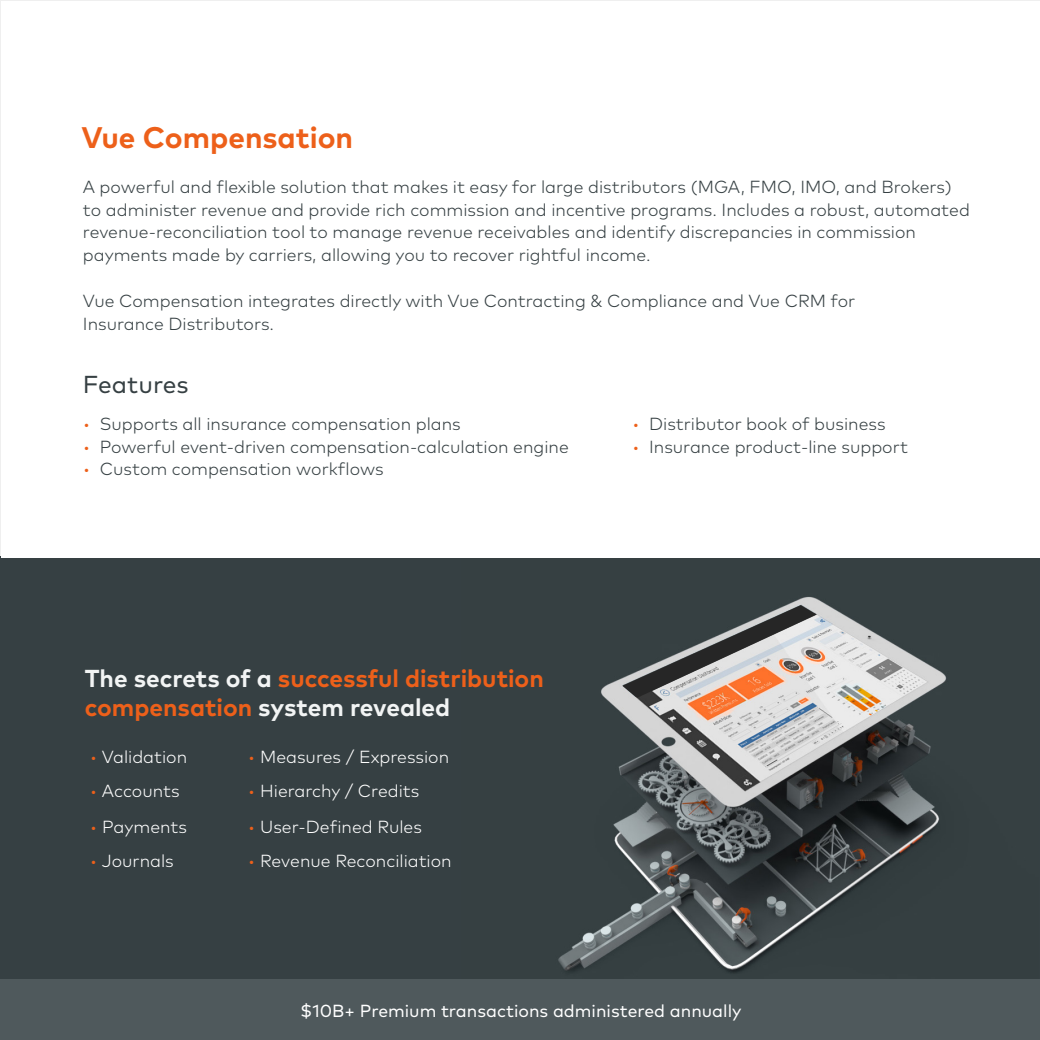
<style>
.page{position:relative;width:1040px;height:1040px;background:#fff}
.page>*{position:absolute;margin:0;border:0;box-sizing:border-box;transform-origin:0 0}
.t1{font:700 29.75px "Mark Pro";color:#ed601a}
.t2{font:700 24.5px/29.8px "Mark Pro";color:#ed601a}
.t3{font:24.5px "Mark Pro";color:#364043}
.t4{font:300 17.5px/22.8px "Mark Pro";color:#364043}
.t5{font:300 17.5px "Mark Pro";color:#fff}
.t6{font:17.5px "Mark Pro";color:#fff}
.s1{color:#ed601a}
.s2{color:#f2f4f4}
</style>
<div class="page">
<div style="left:0;top:556px;width:1039px;height:484px;background:#364043"></div>
<div style="left:1px;top:1px;width:1038px;height:556px;background:#fff"></div>
<img style="left:558px;top:597px;width:388px;height:376px">
<svg style="left:622px;top:605px;width:194px;height:92px"></svg>
<div style="left:0;top:979px;width:1039px;height:61px;background:#4f595c"></div>
<h1 class="t1" style="left:81px;top:114px;width:273px">Vue Compensation</h1>
<p class="t4" style="left:83px;top:174px;width:888px">A powerful and flexible solution that makes it easy for large distributors (MGA, FMO, IMO, and Brokers) to administer revenue and provide rich commission and incentive programs. Includes a robust, automated revenue-reconciliation tool to manage revenue receivables and identify discrepancies in commission payments made by carriers, allowing you to recover rightful income.</p>
<p class="t4" style="left:83px;top:288px;width:774px">Vue Compensation integrates directly with Vue Contracting &amp; Compliance and Vue CRM for<br>Insurance Distributors.</p>
<h2 class="t3" style="left:83px;top:366px;width:107px">Features</h2>
<p class="t4" style="left:83px;top:411px;width:379px"><span class="s1">•</span> Supports all insurance compensation plans</p>
<p class="t4" style="left:83px;top:434px;width:487px"><span class="s1">•</span> Powerful event-driven compensation-calculation engine</p>
<p class="t4" style="left:83px;top:456px;width:302px"><span class="s1">•</span> Custom compensation workflows</p>
<p class="t4" style="left:632px;top:411px;width:255px"><span class="s1">•</span> Distributor book of business</p>
<p class="t4" style="left:632px;top:434px;width:277px"><span class="s1">•</span> Insurance product-line support</p>
<h2 class="t2" style="left:85px;top:661px;width:460px"><span class="s2">The secrets of a</span> successful distribution compensation <span class="s2">system revealed</span></h2>
<p class="t5" style="left:90px;top:743px;width:99px"><span class="s1">•</span> Validation</p>
<p class="t5" style="left:90px;top:777px;width:91px"><span class="s1">•</span> Accounts</p>
<p class="t5" style="left:90px;top:813px;width:98px"><span class="s1">•</span> Payments</p>
<p class="t5" style="left:90px;top:847px;width:85px"><span class="s1">•</span> Journals</p>
<p class="t5" style="left:248px;top:744px;width:203px"><span class="s1">•</span> Measures / Expression</p>
<p class="t5" style="left:248px;top:777px;width:173px"><span class="s1">•</span> Hierarchy / Credits</p>
<p class="t5" style="left:248px;top:813px;width:176px"><span class="s1">•</span> User-Defined Rules</p>
<p class="t5" style="left:248px;top:847px;width:205px"><span class="s1">•</span> Revenue Reconciliation</p>
<p class="t6" style="left:300px;top:997px;width:442px">$10B+ Premium transactions administered annually</p>
</div>
